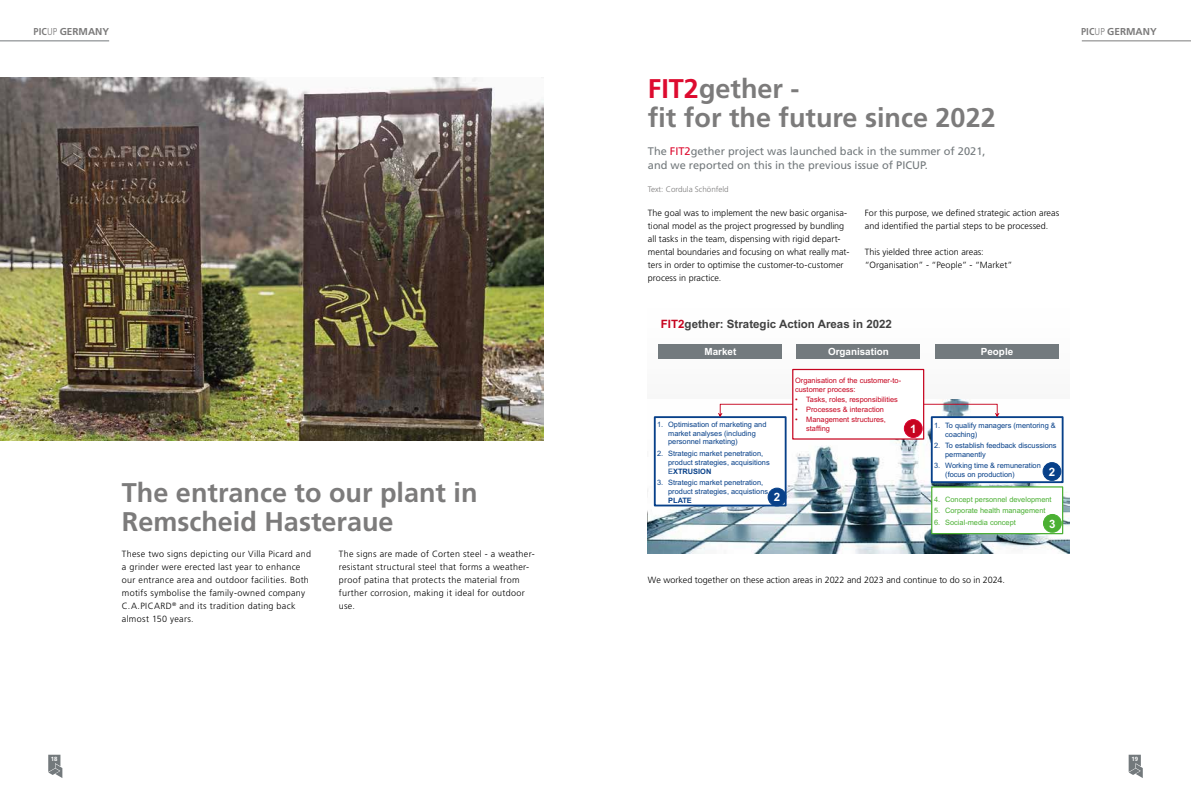
<style>
.page{position:relative;width:1191px;height:794px;background:#fff}
.page>*{position:absolute;margin:0;border:0;box-sizing:border-box;transform-origin:0 0}
.t1{font:700 27px/29px "Frutiger LT Std";color:#7c7b7b}
.t2{font:700 11.5px "Arial";color:#414141}
.t3{font:700 11.5px "Arial";color:#fff}
.t4{font:11px/14px "Frutiger LT Std";color:#73797c}
.t5{font:700 10px "Frutiger LT Std";color:#7c7b7b}
.t6{font:700 9.9px "Arial";color:#fff}
.t7{font:300 9px/13px "Frutiger LT Std";letter-spacing:.01em;color:#000}
.t8{font:300 9px/13px "Frutiger LT Std";letter-spacing:.035em;color:#000}
.t9{font:300 9px/13px "Frutiger LT Std";letter-spacing:.03em;color:#000}
.t10{font:300 8px "Frutiger LT Std";color:#7c7b7b}
.t11{font:7.4px/9px "Arial";color:#074089}
.t12{font:7.4px/8.7px "Arial";color:#c6041f}
.t13{font:7.4px "Arial";color:#4bb033}
.t14{font:700 7.4px "Arial";color:#074089}
.t15{font:700 6px "Frutiger LT Std";color:#fff}
.s1{font-stretch:condensed}
.s2{font-weight:300;font-stretch:condensed}
.s3{color:#dd0b2f}
.s4{color:#c6041f}
.s5{font-weight:700}
</style>
<div class="page">
<svg style="left:1128px;top:754px;width:14px;height:24px"></svg>
<svg style="left:48px;top:754px;width:14px;height:24px"></svg>
<img style="left:648px;top:399px;width:421px;height:154px">
<div style="left:658px;top:344px;width:124px;height:15px;background:#737a7e"></div>
<div style="left:796px;top:344px;width:124px;height:15px;background:#737a7e"></div>
<div style="left:935px;top:344px;width:123px;height:15px;background:#737a7e"></div>
<div style="left:655px;top:417px;width:130px;height:88px;background:#fff"></div>
<div style="left:654px;top:416px;width:132px;height:90px;border:2px solid #074089"></div>
<div style="left:931px;top:417px;width:131px;height:65px;background:#fff"></div>
<div style="left:930px;top:416px;width:133px;height:67px;border:2px solid #074089"></div>
<svg style="left:718px;top:404px;width:74px;height:13px"></svg>
<div style="left:768px;top:488px;width:18px;height:18px;background:#074089;border-radius:50%"></div>
<div style="left:768px;top:488px;width:18px;height:18px;border:1px solid #074089;border-radius:50%"></div>
<svg style="left:924px;top:404px;width:75px;height:13px"></svg>
<div style="left:1043px;top:462px;width:17px;height:18px;background:#074089;border-radius:50%"></div>
<div style="left:1043px;top:462px;width:18px;height:18px;border:1px solid #074089;border-radius:50%"></div>
<div style="left:792px;top:369px;width:131px;height:70px;background:#fff"></div>
<div style="left:792px;top:369px;width:132px;height:70px;border:1px solid #c6041f"></div>
<div style="left:904px;top:419px;width:18px;height:18px;background:#c6041f;border-radius:50%"></div>
<div style="left:904px;top:419px;width:18px;height:18px;border:1px solid #db0132;border-radius:50%"></div>
<div style="left:931px;top:487px;width:131px;height:46px;background:#fff"></div>
<div style="left:931px;top:486px;width:132px;height:48px;border:1px solid #4bb033"></div>
<div style="left:1043px;top:514px;width:18px;height:18px;background:#4bb033;border-radius:50%"></div>
<div style="left:1043px;top:514px;width:18px;height:18px;border:1px solid #4bb033;border-radius:50%"></div>
<hr style="left:0;top:41px;width:109px;height:1px;background:#73797c">
<hr style="left:1081px;top:41px;width:110px;height:1px;background:#7c7b7b">
<img style="left:0;top:78px;width:543px;height:362px">
<p class="t5" style="left:34px;top:25px;width:77px"><span class="s1">PIC</span><span class="s2">UP</span> GERMANY</p>
<p class="t5" style="left:1081px;top:25px;width:77px"><span class="s1">PIC</span><span class="s2">UP</span> GERMANY</p>
<h1 class="t1" style="left:648px;top:74px;width:349px"><span class="s3">FIT2</span>gether -<br>fit for the future since 2022</h1>
<p class="t4" style="left:648px;top:145px;width:339px">The <span class="s3">FIT2</span>gether project was launched back in the summer of 2021, and we reported on this in the previous issue of PICUP.</p>
<p class="t10" style="left:648px;top:185px;width:82px">Text: Cordula Schönfeld</p>
<p class="t7" style="left:648px;top:207px;width:203px">The goal was to implement the new basic organisa&shy;tional model as the project progressed by bundling all tasks in the team, dispensing with rigid depart&shy;mental boundaries and focusing on what really mat&shy;ters in order to optimise the customer-to-customer process in practice.</p>
<p class="t7" style="left:865px;top:207px;width:196px">For this purpose, we defined strategic action areas and identified the partial steps to be processed.</p>
<p class="t7" style="left:865px;top:246px;width:149px">This yielded three action areas: “Organisation” - “People” - “Market”</p>
<h1 class="t1" style="left:122px;top:478px;width:357px">The entrance to our plant in<br>Remscheid Hasteraue</h1>
<p class="t9" style="left:339px;top:547px;width:197px">The signs are made of Corten steel - a weather&shy;resistant structural steel that forms a weather&shy;proof patina that protects the material from further corrosion, making it ideal for outdoor use.</p>
<p class="t8" style="left:122px;top:547px;width:191px">These two signs depicting our Villa Picard and a grinder were erected last year to enhance our entrance area and outdoor facilities. Both motifs symbolise the family-owned company C.A.PICARD<sup>®</sup> and its tradition dating back almost 150 years.</p>
<p class="t2" style="left:661px;top:316px;width:233px"><span class="s4">FIT2</span>gether: Strategic Action Areas in 2022</p>
<p class="t6" style="left:704px;top:345px;width:33px">Market</p>
<p class="t6" style="left:828px;top:345px;width:62px">Organisation</p>
<p class="t6" style="left:981px;top:345px;width:34px">People</p>
<p class="t11" style="left:668px;top:420px;width:100px;text-indent:-11px">1. Optimisation of marketing and market analyses (including personnel marketing)</p>
<p class="t11" style="left:668px;top:448px;width:103px;text-indent:-11px">2. Strategic market penetration, product strategies, acquisitions<br>E<span class="s5">XTRUSION</span></p>
<p class="t11" style="left:668px;top:478px;width:101px;text-indent:-11px">3. Strategic market penetration, product strategies, acquistions</p>
<p class="t14" style="left:668px;top:495px;width:25px">PLATE</p>
<p class="t3" style="left:774px;top:489px;width:8px">2</p>
<p class="t12" style="left:795px;top:376px;width:108px">Organisation of the customer-to&shy;customer process:</p>
<p class="t12" style="left:795px;top:395px;width:104px">• Tasks, roles, responsibilities</p>
<p class="t12" style="left:795px;top:405px;width:90px">• Processes &amp; interaction</p>
<p class="t12" style="left:806px;top:415px;width:81px;line-height:9.1px;text-indent:-11px">• Management structures, staffing</p>
<p class="t3" style="left:910px;top:420px;width:8px">1</p>
<p class="t11" style="left:945px;top:421px;width:112px;line-height:8.7px;text-indent:-11px">1. To qualify managers (mentoring &amp; coaching)</p>
<p class="t11" style="left:945px;top:441px;width:113px;line-height:8.7px;text-indent:-11px">2. To establish feedback discussions permanently</p>
<p class="t11" style="left:945px;top:461px;width:97px;text-indent:-11px">3. Working time &amp; remuneration (focus on production)</p>
<p class="t3" style="left:1048px;top:463px;width:8px">2</p>
<p class="t13" style="left:934px;top:494px;width:119px">4. Concept personnel development</p>
<p class="t13" style="left:934px;top:505px;width:113px">5. Corporate health management</p>
<p class="t13" style="left:934px;top:517px;width:83px">6. Social-media concept</p>
<p class="t3" style="left:1049px;top:515px;width:8px">3</p>
<p class="t7" style="left:648px;top:573px;width:358px">We worked together on these action areas in 2022 and 2023 and continue to do so in 2024.</p>
<p class="t15" style="left:51px;top:755px;width:8px">18</p>
<p class="t15" style="left:1131px;top:755px;width:8px">19</p>
</div>
